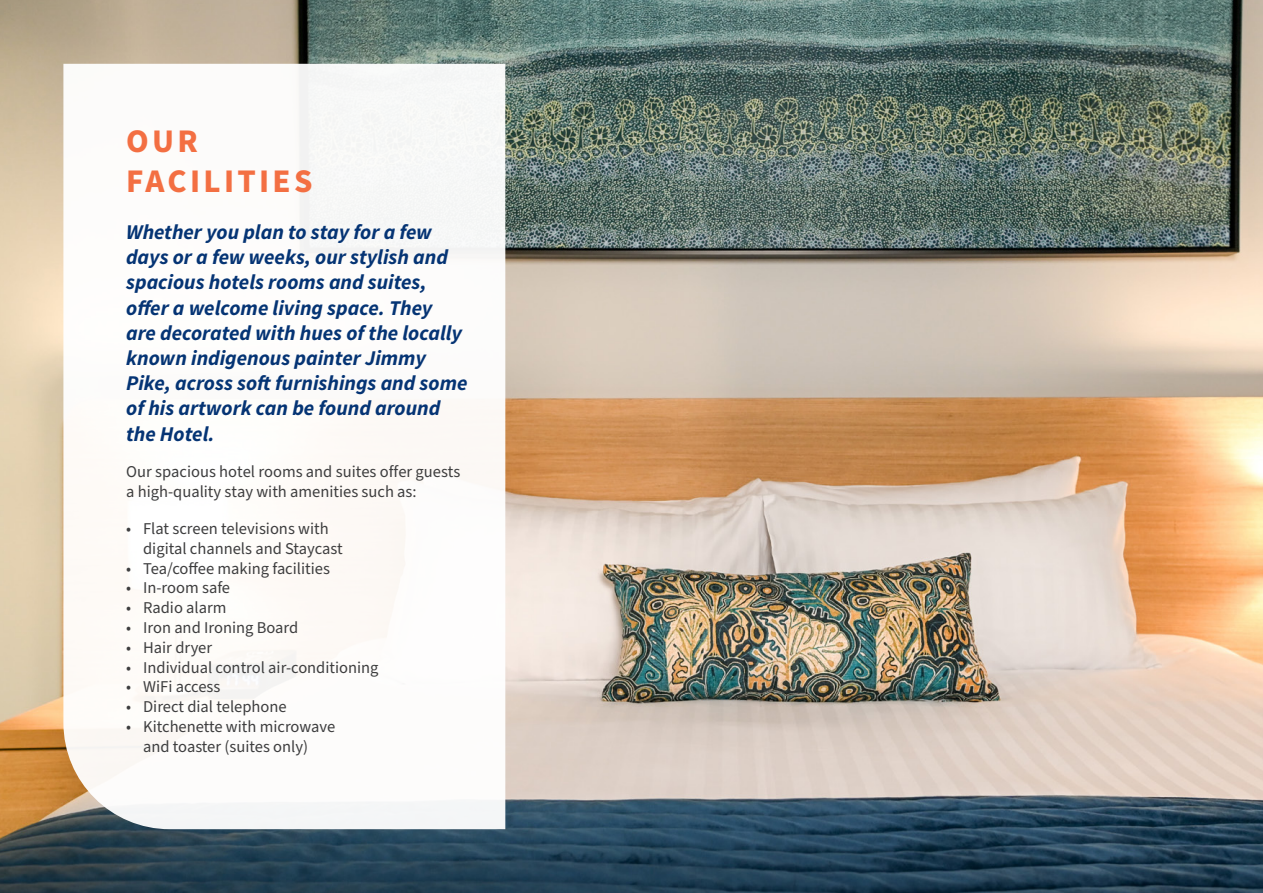
<style>
.page{position:relative;width:1263px;height:893px;background:#fff}
.page>*{position:absolute;margin:0;border:0;box-sizing:border-box;transform-origin:0 0}
.Intro{font:700 33px/39.6px "Source Sans Pro";letter-spacing:.1em;color:#f36f42}
.Intro-2{font:italic 700 21px/25.2px "Source Sans Pro";color:#053474}
.Intro-3{font:16.5px/19.8px "Source Sans Pro";color:#3e3e3f}
</style>
<div class="page">
<img style="left:0;top:0;width:1263px;height:893px">
<svg style="left:63px;top:64px;width:442px;height:765px"></svg>
<p class="Intro" style="left:126px;top:122px;width:188px">OUR<br>FACILITIES</p>
<p class="Intro-2" style="left:126px;top:219px;width:343px">Whether you plan to stay for a few days or a few weeks, our stylish and spacious hotels rooms and suites, offer a welcome living space. They<br>are decorated with hues of the locally known indigenous painter Jimmy<br>Pike, across soft furnishings and some of his artwork can be found around the Hotel.</p>
<p class="Intro-3" style="left:126px;top:463px;width:336px">Our spacious hotel rooms and suites offer guests a high-quality stay with amenities such as:</p>
<p class="Intro-3" style="left:143px;top:519px;width:201px;text-indent:-17px">• Flat screen televisions with digital channels and Staycast</p>
<p class="Intro-3" style="left:126px;top:559px;width:205px">• Tea/coffee making facilities</p>
<p class="Intro-3" style="left:126px;top:579px;width:106px">• In-room safe</p>
<p class="Intro-3" style="left:126px;top:598px;width:102px">• Radio alarm</p>
<p class="Intro-3" style="left:126px;top:618px;width:174px">• Iron and Ironing Board</p>
<p class="Intro-3" style="left:126px;top:638px;width:88px">• Hair dryer</p>
<p class="Intro-3" style="left:126px;top:658px;width:254px">• Individual control air-conditioning</p>
<p class="Intro-3" style="left:126px;top:678px;width:96px">• WiFi access</p>
<p class="Intro-3" style="left:126px;top:697px;width:162px">• Direct dial telephone</p>
<p class="Intro-3" style="left:143px;top:717px;width:194px;text-indent:-17px">• Kitchenette with microwave and toaster (suites only)</p>
</div>
